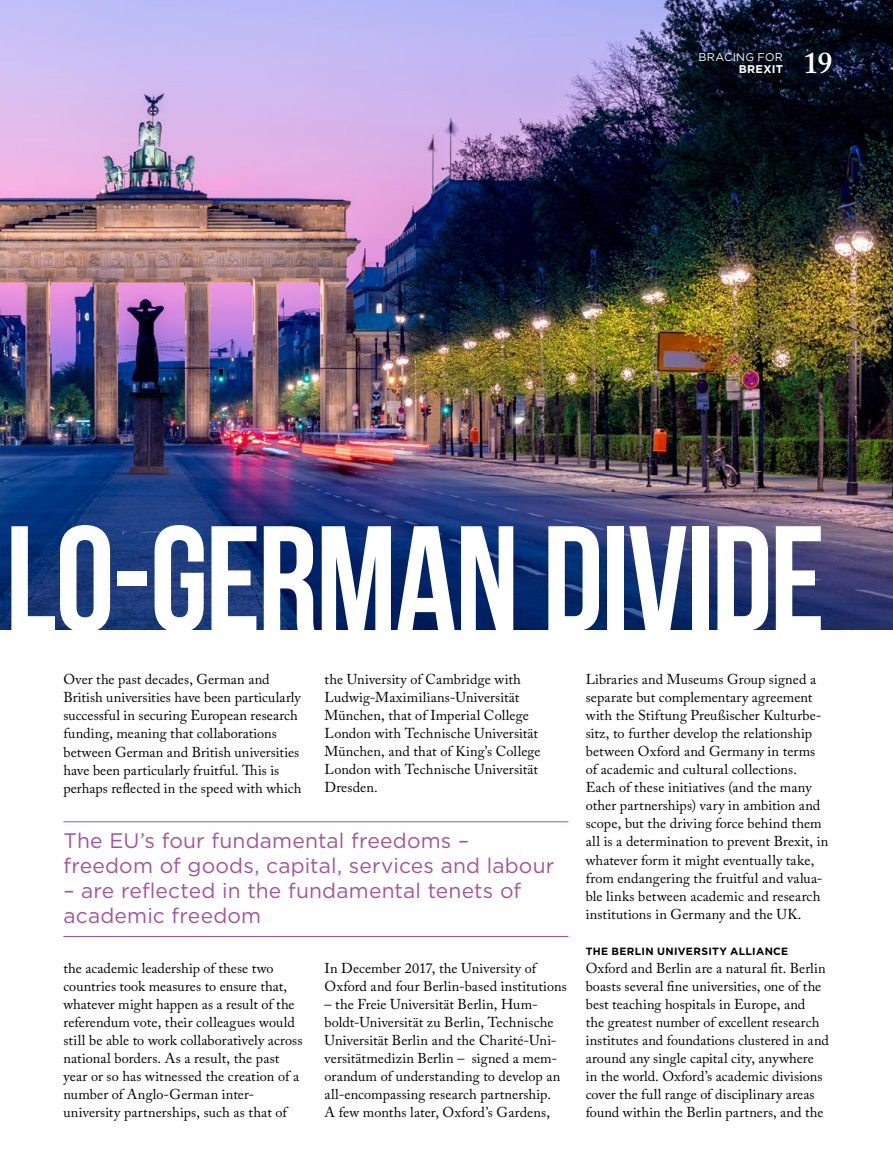
<style>
.page{position:relative;width:893px;height:1170px;background:#fff}
.page>*{position:absolute;margin:0;border:0;box-sizing:border-box;transform-origin:0 0}
.t1{font:700 149.85px "Bebas Neue";letter-spacing:-.015em;color:#fff}
.t2{font:600 30px "Adobe Caslon Pro";color:#fff}
.t3{font:21px/25.2px "Gotham";letter-spacing:.01em;color:#a2549c}
.t4{font:14.25px/18px "Adobe Caslon Pro";letter-spacing:.005em;color:#000}
.t5{font:11.25px "Gotham";letter-spacing:.03em;color:#fff}
.t6{font:700 11.25px "Gotham";letter-spacing:.03em;color:#fff}
.t7{font:700 10.5px "Gotham";letter-spacing:.03em;color:#000}
</style>
<div class="page">
<img style="left:0;top:0;width:893px;height:629px">
<hr style="left:63px;top:821px;width:505px;height:1px;background:#a2549c">
<hr style="left:63px;top:936px;width:505px;height:1px;background:#a2549c">
<p class="t5" style="left:698px;top:49px;width:86px">BRACING FOR</p>
<p class="t6" style="left:739px;top:62px;width:46px">BREXIT</p>
<h2 class="t2" style="left:803px;top:45px;width:30px">19</h2>
<h1 class="t1" style="left:5px;top:497px;width:821px">LO-GERMAN DIVIDE</h1>
<p class="t4" style="left:63px;top:670px;width:240px">Over the past decades, German and British universities have been particularly successful in securing European research funding, meaning that collaborations between German and British universities have been particularly fruitful. This is perhaps reflected in the speed with which</p>
<p class="t4" style="left:325px;top:670px;width:218px">the University of Cambridge with<br>Ludwig-Maximilians-Universität<br>München, that of Imperial College<br>London with Technische Universität<br>München, and that of King’s College<br>London with Technische Universität<br>Dresden.</p>
<h3 class="t3" style="left:63px;top:827px;width:492px">The EU’s four fundamental freedoms – freedom of goods, capital, services and labour</h3>
<h3 class="t3" style="left:63px;top:877px;width:459px">– are reflected in the fundamental tenets of academic freedom</h3>
<p class="t4" style="left:63px;top:958px;width:241px">the academic leadership of these two countries took measures to ensure that, whatever might happen as a result of the referendum vote, their colleagues would still be able to work collaboratively across national borders. As a result, the past year or so has witnessed the creation of a number of Anglo-German inter&shy;university partnerships, such as that of</p>
<p class="t4" style="left:325px;top:958px;width:244px">In December 2 017, the University of<br>Oxford and four Berlin-based institutions</p>
<p class="t4" style="left:325px;top:994px;width:237px">– the Freie Universität Berlin, Hum&shy;boldt-Universität zu Berlin, Technische Universität Berlin and the Charité-Uni&shy;versitätmedizin Berlin – signed a mem&shy;orandum of understanding to develop an all-encompassing research partnership.<br>A few months later, Oxford’s Gardens,</p>
<p class="t4" style="left:586px;top:670px;width:244px">Libraries and Museums Group signed a separate but complementary agreement with the Stiftung Preußischer Kulturbe&shy;sitz, to further develop the relationship between Oxford and Germany in terms of academic and cultural collections.<br>Each of these initiatives (and the many other partnerships) vary in ambition and scope, but the driving force behind them all is a determination to prevent Brexit, in whatever form it might eventually take, from endangering the fruitful and valua&shy;ble links between academic and research institutions in Germany and the UK.</p>
<p class="t7" style="left:586px;top:943px;width:204px">THE BERLIN UNIVERSITY ALLIANCE</p>
<p class="t4" style="left:586px;top:958px;width:245px">Oxford and Berlin are a natural fit. Berlin boasts several fine universities, one of the best teaching hospitals in Europe, and<br>the greatest number of excellent research institutes and foundations clustered in and around any single capital city, anywhere<br>in the world. Oxford’s academic divisions cover the full range of disciplinary areas found within the Berlin partners, and the</p>
</div>
